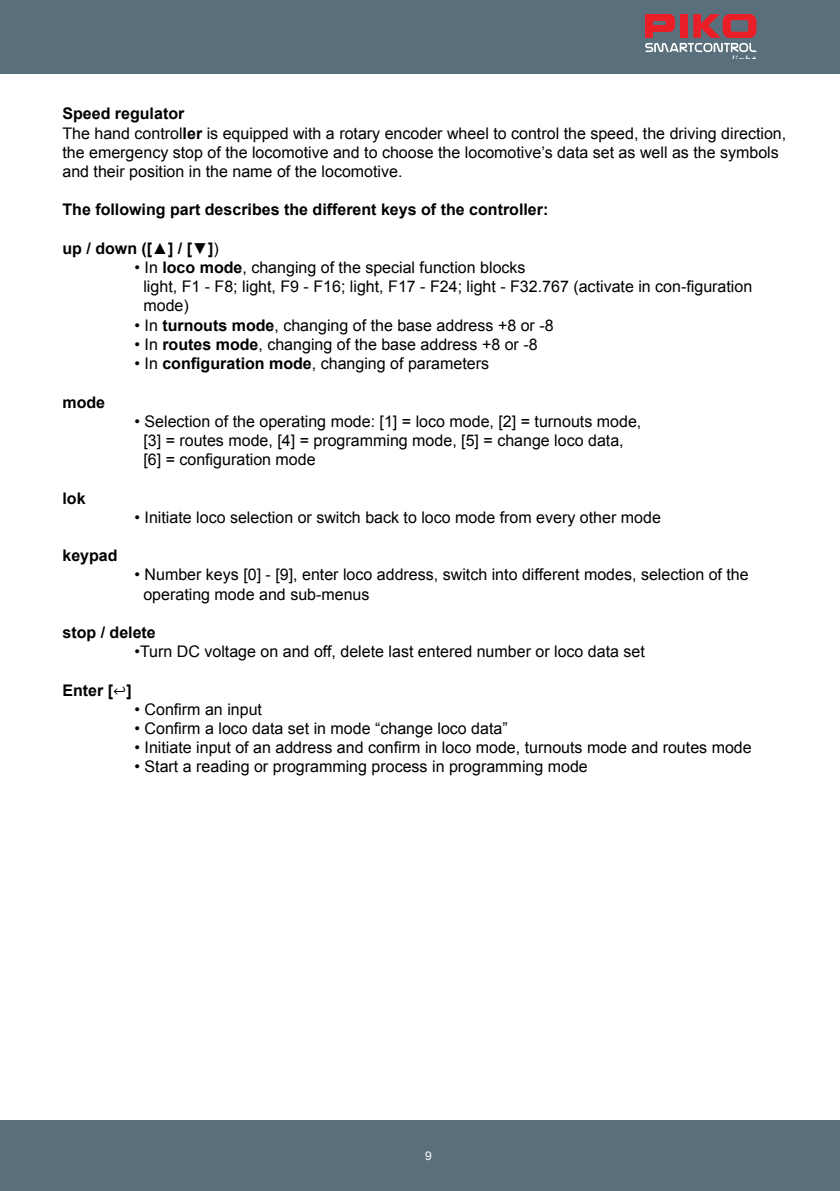
<style>
.page{position:relative;width:840px;height:1191px;background:#fff}
.page>*{position:absolute;margin:0;border:0;box-sizing:border-box;transform-origin:0 0}
.t1{font:16px/19.2px "Arial";color:#000}
.t2{font:700 16px "Arial";color:#000}
.t3{font:12px "Arial";color:#fff}
.t4{font:italic 11.4px "Frutiger LT Std";color:#fff}
.s1{font-weight:700}
.s2{font-weight:400}
.s3{font-family:"Cambria Math";font-weight:400}
</style>
<div class="page">
<div style="left:0;top:1120px;width:839px;height:71px;background:#596f7b"></div>
<div style="left:0;top:0;width:839px;height:74px;background:#596f7b"></div>
<svg style="left:645px;top:14px;width:110px;height:38px"></svg>
<p class="t4" style="left:730px;top:53px;width:26px">light</p>
<p class="t1" style="left:62px;top:104px;width:725px"><span class="s1">Speed regulator<br></span>The hand control<span class="s1">ler</span> is equipped with a rotary encoder wheel to control the speed, the driving direction, the emergency stop of the locomotive and to choose the locomotive’s data set as well as the symbols and their position in the name of the locomotive.</p>
<p class="t2" style="left:62px;top:199px;width:487px">The following part describes the different keys of the controller:</p>
<p class="t2" style="left:62px;top:238px;width:158px">up / down ([▲] / [▼]<span class="s2">)</span></p>
<p class="t1" style="left:143px;top:258px;width:610px;text-indent:-9px">• In <span class="s1">loco mode</span>, changing of the special function blocks<br>light, F1 - F8; light, F9 - F16; light, F17 - F24; light - F32.767 (activate in con-figuration mode)</p>
<p class="t1" style="left:134px;top:316px;width:420px">• In <span class="s1">turnouts mode</span>, changing of the base address +8 or -8</p>
<p class="t1" style="left:134px;top:335px;width:404px">• In <span class="s1">routes mode</span>, changing of the base address +8 or -8</p>
<p class="t1" style="left:134px;top:354px;width:356px">• In <span class="s1">configuration mode</span>, changing of parameters</p>
<p class="t2" style="left:62px;top:391px;width:44px">mode</p>
<p class="t1" style="left:143px;top:412px;width:499px;text-indent:-9px">• Selection of the operating mode: [1] = loco mode, [2] = turnouts mode, [3] = routes mode, [4] = programming mode, [5] = change loco data, [6] = configuration mode</p>
<p class="t2" style="left:62px;top:487px;width:25px">lok</p>
<p class="t1" style="left:134px;top:508px;width:527px">• Initiate loco selection or switch back to loco mode from every other mode</p>
<p class="t2" style="left:62px;top:545px;width:57px">keypad</p>
<p class="t1" style="left:143px;top:565px;width:606px;text-indent:-9px">• Number keys [0] - [9], enter loco address, switch into different modes, selection of the operating mode and sub-menus</p>
<p class="t2" style="left:62px;top:622px;width:95px">stop / delete</p>
<p class="t1" style="left:134px;top:642px;width:511px">•Turn DC voltage on and off, delete last entered number or loco data set</p>
<p class="t2" style="left:62px;top:679px;width:71px">Enter [<span class="s3">↩</span>]</p>
<p class="t1" style="left:134px;top:700px;width:129px">• Confirm an input</p>
<p class="t1" style="left:134px;top:719px;width:374px">• Confirm a loco data set in mode “change loco data”</p>
<p class="t1" style="left:134px;top:738px;width:618px">• Initiate input of an address and confirm in loco mode, turnouts mode and routes mode</p>
<p class="t1" style="left:134px;top:757px;width:454px">• Start a reading or programming process in programming mode</p>
<p class="t3" style="left:425px;top:1147px;width:8px">9</p>
</div>
